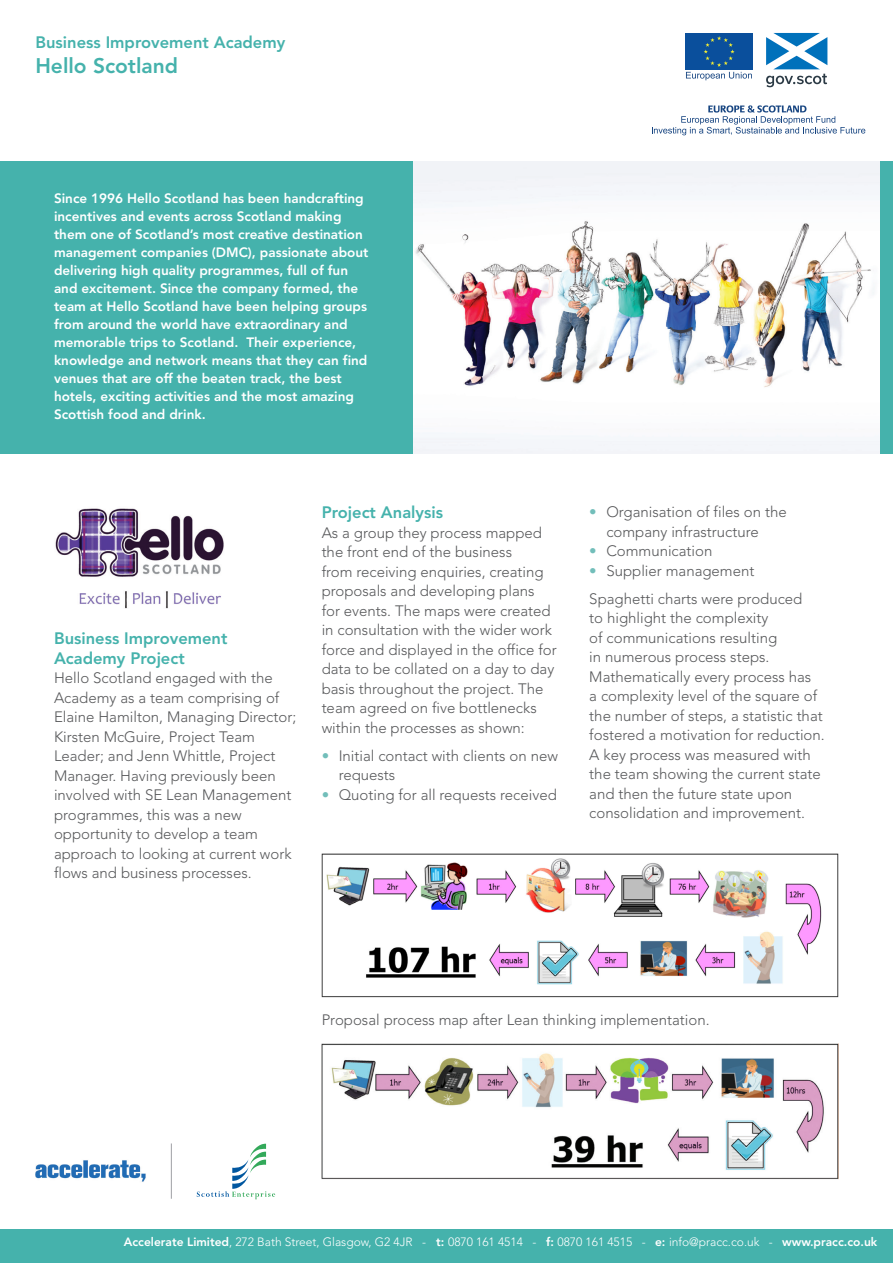
<style>
.page{position:relative;width:893px;height:1263px;background:#fff}
.page>*{position:absolute;margin:0;border:0;box-sizing:border-box;transform-origin:0 0}
.page_header{font:800 21px "Avenir";color:#45b2ac}
.subhead{font:800 16.5px/19.8px "Avenir";color:#45b2ac}
.page_header_sub{font:800 16.5px "Avenir";color:#45b2ac}
.body_text{font:300 15px/19.5px "Avenir";color:#57585a}
.intro_para{font:800 13.5px/18px "Avenir";color:#fff}
.body_text-2{font:300 12px "Avenir";color:#fff}
.s1{color:#72beba}
.s2{font-weight:800}
</style>
<div class="page">
<div style="left:0;top:162px;width:893px;height:292px;background:#45b2ac"></div>
<div style="left:0;top:1230px;width:893px;height:33px;background:#45b2ac"></div>
<img style="left:413px;top:161px;width:466px;height:293px">
<img style="left:36px;top:1160px;width:110px;height:22px">
<hr style="left:171px;top:1143px;width:1px;height:56px;background:#9fa0a4">
<svg style="left:197px;top:1143px;width:78px;height:56px"></svg>
<div style="left:685px;top:33px;width:68px;height:37px;background:#0a4f9c"></div>
<svg style="left:686px;top:36px;width:66px;height:44px"></svg>
<svg style="left:766px;top:33px;width:61px;height:54px"></svg>
<svg style="left:652px;top:105px;width:213px;height:30px"></svg>
<img style="left:55px;top:508px;width:169px;height:100px">
<img style="left:322px;top:853px;width:517px;height:144px">
<img style="left:322px;top:1044px;width:517px;height:136px">
<p class="page_header_sub" style="left:35px;top:32px;width:251px">Business Improvement Academy</p>
<p class="page_header" style="left:35px;top:53px;width:144px">Hello Scotland</p>
<p class="intro_para" style="left:54px;top:190px;width:316px">Since 1996 Hello Scotland has been handcrafting incentives and events across Scotland making them one of Scotland’s most creative destination management companies (DMC), passionate about delivering high quality programmes, full of fun and excitement. Since the company formed, the team at Hello Scotland have been helping groups from around the world have extraordinary and memorable trips to Scotland. Their experience, knowledge and network means that they can find venues that are off the beaten track, the best hotels, exciting activities and the most amazing Scottish food and drink.</p>
<p class="subhead" style="left:54px;top:628px;width:175px">Business Improvement<br>Academy Project</p>
<p class="body_text" style="left:54px;top:668px;width:244px">Hello Scotland engaged with the<br>Academy as a team comprising of<br>Elaine Hamilton, Managing Director;<br>Kirsten McGuire, Project Team<br>Leader; and Jenn Whittle, Project<br>Manager. Having previously been involved with SE Lean Management programmes, this was a new opportunity to develop a team approach to looking at current work flows and business processes.</p>
<p class="subhead" style="left:322px;top:503px;width:123px">Project Analysis</p>
<p class="body_text" style="left:322px;top:523px;width:237px">As a group they process mapped the front end of the business<br>from receiving enquiries, creating proposals and developing plans<br>for events. The maps were created in consultation with the wider work force and displayed in the office for data to be collated on a day to day basis throughout the project. The team agreed on five bottlenecks within the processes as shown:</p>
<p class="body_text" style="left:339px;top:746px;width:221px;text-indent:-17px"><span class="s1">•</span> Initial contact with clients on new requests</p>
<p class="body_text" style="left:322px;top:785px;width:237px"><span class="s1">•</span> Quoting for all requests received</p>
<p class="body_text" style="left:606px;top:502px;width:182px;text-indent:-17px"><span class="s1">•</span> Organisation of files on the company infrastructure</p>
<p class="body_text" style="left:589px;top:541px;width:125px"><span class="s1">•</span> Communication</p>
<p class="body_text" style="left:589px;top:561px;width:167px"><span class="s1">•</span> Supplier management</p>
<p class="body_text" style="left:589px;top:589px;width:237px">Spaghetti charts were produced<br>to highlight the complexity<br>of communications resulting<br>in numerous process steps.<br>Mathematically every process has<br>a complexity level of the square of the number of steps, a statistic that fostered a motivation for reduction.<br>A key process was measured with the team showing the current state and then the future state upon consolidation and improvement.</p>
<p class="body_text" style="left:322px;top:1010px;width:389px">Proposal process map after Lean thinking implementation.</p>
<p class="body_text-2" style="left:124px;top:1235px;width:755px"><span class="s2">Accelerate Limited</span>, 272 Bath Street, Glasgow, G2 4JR - <span class="s2">t:</span> 0870 161 4514 - <span class="s2">f:</span> 0870 161 4515 - <span class="s2">e:</span> info@pracc.co.uk - <span class="s2">www.pracc.co.uk</span></p>
</div>
